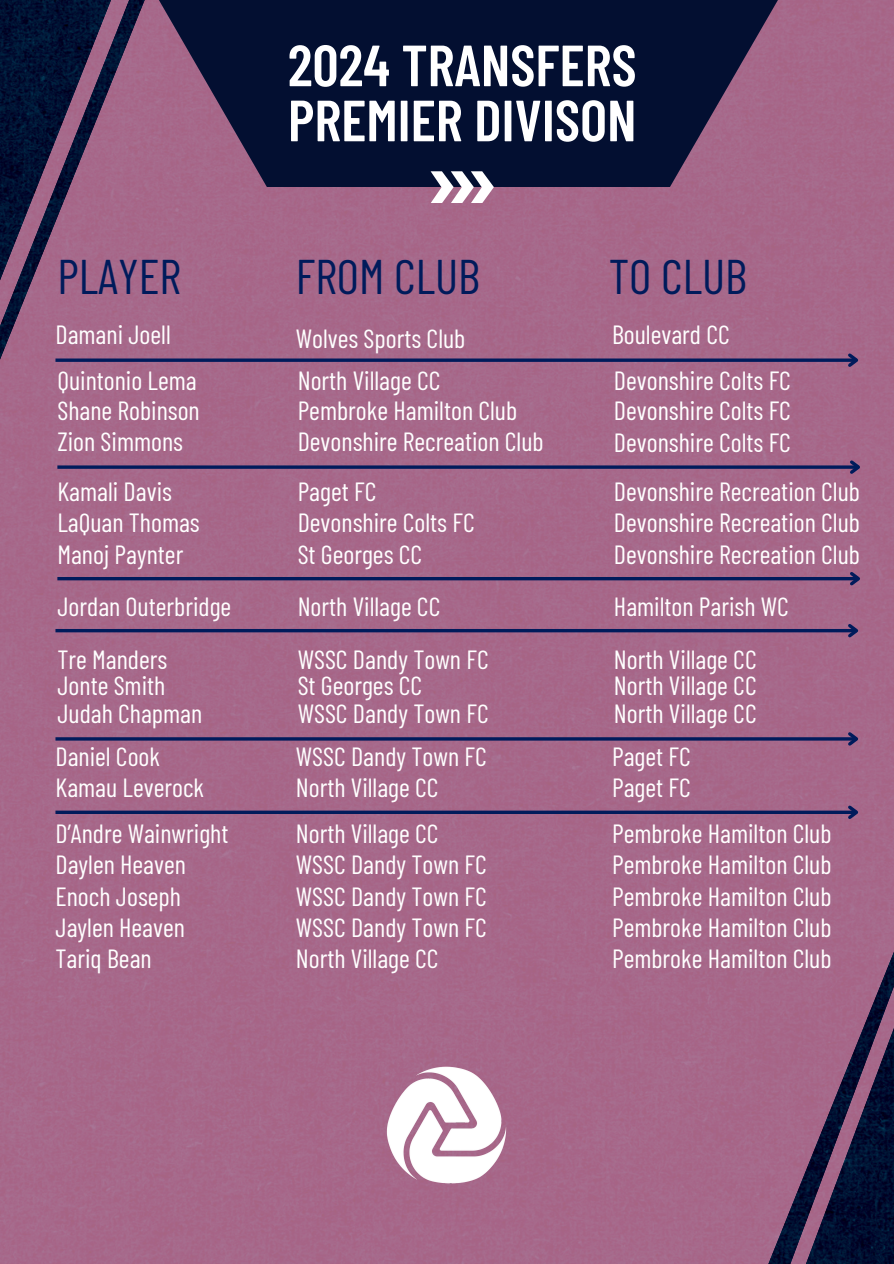
<style>
.page{position:relative;width:894px;height:1264px;background:#fff}
.page>*{position:absolute;margin:0;border:0;box-sizing:border-box;transform-origin:0 0}
.t1{font:600 57.9px/55.1px "Barlow Condensed";color:#fff}
.t2{font:48.6px "Barlow Condensed";color:#001b5b}
.t3{font:26.25px "Barlow Condensed";color:#fff}
</style>
<div class="page">
<div style="left:0;top:0;width:893px;height:1263px;background:#a6688a"></div>
<svg style="left:138px;top:0;width:666px;height:187px;background:#292345"></svg>
<svg style="left:771px;top:877px;width:122px;height:386px;background:#704a6b"></svg>
<svg style="left:0;top:0;width:138px;height:408px;background:#694869"></svg>
<svg style="left:430px;top:171px;width:63px;height:32px"></svg>
<svg style="left:57px;top:465px;width:789px;height:4px;background:#192662"></svg>
<svg style="left:846px;top:457px;width:17px;height:20px"></svg>
<hr style="left:57px;top:577px;width:801px;height:3px;background:#001b5b">
<svg style="left:846px;top:569px;width:17px;height:19px"></svg>
<svg style="left:55px;top:358px;width:789px;height:4px;background:#192662"></svg>
<svg style="left:844px;top:350px;width:17px;height:20px"></svg>
<hr style="left:55px;top:629px;width:801px;height:3px;background:#001b5b">
<svg style="left:844px;top:621px;width:17px;height:19px"></svg>
<svg style="left:55px;top:810px;width:789px;height:4px;background:#192662"></svg>
<svg style="left:844px;top:802px;width:17px;height:20px"></svg>
<img style="left:377px;top:1057px;width:138px;height:139px">
<hr style="left:55px;top:737px;width:801px;height:3px;background:#001b5b">
<svg style="left:844px;top:729px;width:17px;height:19px"></svg>
<h2 class="t1" style="left:288px;top:35px;width:350px">2024 TRANSFERS<br>PREMIER DIVISON</h2>
<h2 class="t2" style="left:57px;top:245px;width:125px">PLAYER</h2>
<p class="t2" style="left:296px;top:245px;width:186px">FROM CLUB</p>
<p class="t2" style="left:608px;top:245px;width:140px">TO CLUB</p>
<p class="t3" style="left:55px;top:318px;width:117px">Damani Joell</p>
<p class="t3" style="left:296px;top:321px;width:171px">Wolves Sports Club</p>
<p class="t3" style="left:612px;top:318px;width:119px">Boulevard CC</p>
<p class="t3" style="left:57px;top:364px;width:141px">Quintonio Lema</p>
<p class="t3" style="left:297px;top:364px;width:144px">North Village CC</p>
<p class="t3" style="left:57px;top:425px;width:127px">Zion Simmons</p>
<p class="t3" style="left:297px;top:425px;width:247px">Devonshire Recreation Club</p>
<p class="t3" style="left:613px;top:364px;width:178px">Devonshire Colts FC</p>
<p class="t3" style="left:57px;top:394px;width:144px">Shane Robinson</p>
<p class="t3" style="left:297px;top:394px;width:221px">Pembroke Hamilton Club</p>
<p class="t3" style="left:613px;top:394px;width:178px">Devonshire Colts FC</p>
<p class="t3" style="left:613px;top:426px;width:178px">Devonshire Colts FC</p>
<p class="t3" style="left:57px;top:475px;width:116px">Kamali Davis</p>
<p class="t3" style="left:297px;top:475px;width:80px">Paget FC</p>
<p class="t3" style="left:57px;top:506px;width:144px">LaQuan Thomas</p>
<p class="t3" style="left:297px;top:506px;width:178px">Devonshire Colts FC</p>
<p class="t3" style="left:57px;top:537px;width:127px">Manoj Paynter</p>
<p class="t3" style="left:613px;top:475px;width:247px">Devonshire Recreation Club</p>
<p class="t3" style="left:613px;top:506px;width:247px">Devonshire Recreation Club</p>
<h2 class="t3" style="left:297px;top:537px;width:126px">St Georges CC</h2>
<p class="t3" style="left:613px;top:537px;width:247px">Devonshire Recreation Club</p>
<p class="t3" style="left:57px;top:589px;width:175px">Jordan Outerbridge</p>
<p class="t3" style="left:297px;top:589px;width:144px">North Village CC</p>
<p class="t3" style="left:613px;top:589px;width:176px">Hamilton Parish WC</p>
<p class="t3" style="left:57px;top:642px;width:111px">Tre Manders</p>
<p class="t3" style="left:297px;top:642px;width:192px">WSSC Dandy Town FC</p>
<p class="t3" style="left:613px;top:642px;width:144px">North Village CC</p>
<p class="t3" style="left:57px;top:669px;width:109px">Jonte Smith</p>
<p class="t3" style="left:297px;top:669px;width:126px">St Georges CC</p>
<p class="t3" style="left:613px;top:669px;width:144px">North Village CC</p>
<p class="t3" style="left:57px;top:696px;width:146px">Judah Chapman</p>
<p class="t3" style="left:297px;top:696px;width:192px">WSSC Dandy Town FC</p>
<p class="t3" style="left:613px;top:696px;width:144px">North Village CC</p>
<p class="t3" style="left:55px;top:739px;width:106px">Daniel Cook</p>
<p class="t3" style="left:296px;top:739px;width:192px">WSSC Dandy Town FC</p>
<p class="t3" style="left:612px;top:739px;width:80px">Paget FC</p>
<p class="t3" style="left:55px;top:771px;width:150px">Kamau Leverock</p>
<p class="t3" style="left:296px;top:771px;width:144px">North Village CC</p>
<p class="t3" style="left:612px;top:771px;width:80px">Paget FC</p>
<p class="t3" style="left:55px;top:816px;width:174px">D’Andre Wainwright</p>
<p class="t3" style="left:296px;top:816px;width:144px">North Village CC</p>
<p class="t3" style="left:55px;top:848px;width:132px">Daylen Heaven</p>
<p class="t3" style="left:296px;top:848px;width:192px">WSSC Dandy Town FC</p>
<p class="t3" style="left:55px;top:879px;width:127px">Enoch Joseph</p>
<p class="t3" style="left:296px;top:879px;width:192px">WSSC Dandy Town FC</p>
<p class="t3" style="left:612px;top:879px;width:221px">Pembroke Hamilton Club</p>
<p class="t3" style="left:612px;top:910px;width:221px">Pembroke Hamilton Club</p>
<p class="t3" style="left:612px;top:941px;width:221px">Pembroke Hamilton Club</p>
<p class="t3" style="left:612px;top:816px;width:221px">Pembroke Hamilton Club</p>
<p class="t3" style="left:612px;top:848px;width:221px">Pembroke Hamilton Club</p>
<p class="t3" style="left:55px;top:910px;width:131px">Jaylen Heaven</p>
<p class="t3" style="left:296px;top:910px;width:192px">WSSC Dandy Town FC</p>
<p class="t3" style="left:55px;top:941px;width:98px">Tariq Bean</p>
<p class="t3" style="left:296px;top:941px;width:144px">North Village CC</p>
</div>
